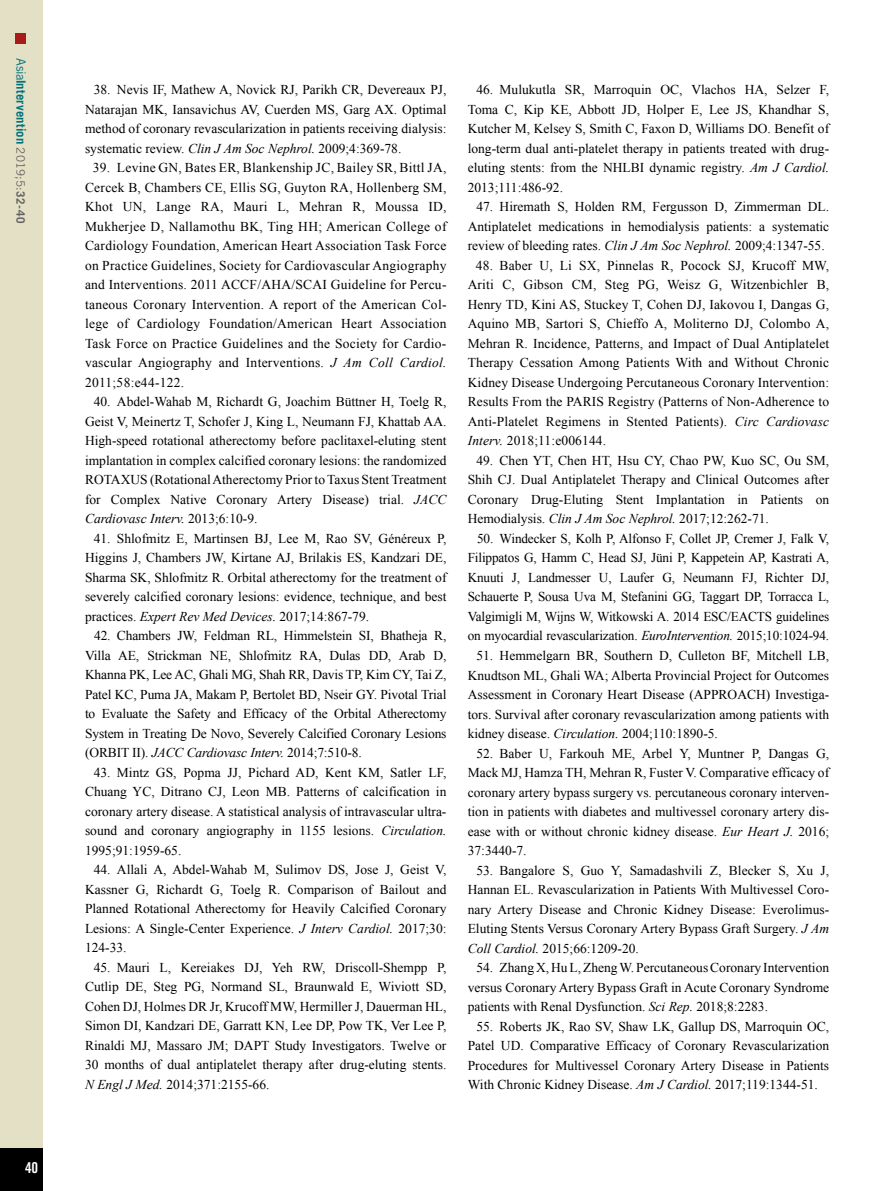
<style>
.page{position:relative;width:893px;height:1191px;background:#fff}
.page>*{position:absolute;margin:0;border:0;box-sizing:border-box;transform-origin:0 0}
.t1{font:15px "Trade Gothic LT Std Bd Cn 20";color:#fff}
.t2{font:13.5px/19.5px "Times New Roman";color:#000;text-align:justify}
.t3{font:700 12.75px "Trade Gothic LT Std";letter-spacing:.005em;color:#00737e}
.s1{font-weight:400}
.s2{font-weight:400;font-size:11.7px;color:#646363}
.s3{font-size:11.7px;color:#646363}
.s4{font-style:italic}
</style>
<div class="page">
<div style="left:0;top:0;width:43px;height:1191px;background:#e4e0c5"></div>
<div style="left:0;top:1148px;width:43px;height:43px;background:#000"></div>
<div style="left:16px;top:34px;width:10px;height:10px;background:#a91b18"></div>
<p class="t3" style="left:29px;top:58px;width:166px;rotate:90deg"><span class="s1">Asia</span>Intervention <span class="s2">2019;5:</span><span class="s3">32-40</span></p>
<p class="t1" style="left:25px;top:1158px;width:15px">40</p>
<p class="t2" style="left:85px;top:80px;width:363px;text-indent:9px">38. Nevis IF, Mathew A, Novick RJ, Parikh CR, Devereaux PJ, Natarajan MK, Iansavichus AV, Cuerden MS, Garg AX. Optimal method of coronary revascularization in patients receiving dialysis: systematic review. <span class="s4">Clin J Am Soc Nephrol.</span> 2009;4:369-78.</p>
<p class="t2" style="left:85px;top:158px;width:363px;text-indent:8px">39. Levine GN, Bates ER, Blankenship JC, Bailey SR, Bittl JA, Cercek B, Chambers CE, Ellis SG, Guyton RA, Hollenberg SM, Khot UN, Lange RA, Mauri L, Mehran R, Moussa ID, Mukherjee D, Nallamothu BK, Ting HH; American College of Cardiology Foundation, American Heart Association Task Force on Practice Guidelines, Society for Cardiovascular Angiography and Interventions. 2011 ACCF/AHA/SCAI Guideline for Percu&shy;taneous Coronary Intervention. A report of the American Col&shy;lege of Cardiology Foundation/American Heart Association Task Force on Practice Guidelines and the Society for Cardio&shy;vascular Angiography and Interventions. <span class="s4">J Am Coll Cardiol.<br></span>2011;58:e44-122.</p>
<p class="t2" style="left:85px;top:392px;width:363px;text-indent:9px">40. Abdel-Wahab M, Richardt G, Joachim Büttner H, Toelg R, Geist V, Meinertz T, Schofer J, King L, Neumann FJ, Khattab AA.<br>High-speed rotational atherectomy before paclitaxel-eluting stent implantation in complex calcified coronary lesions: the randomized ROTAXUS (Rotational Atherectomy Prior to Taxus Stent Treatment for Complex Native Coronary Artery Disease) trial. <span class="s4">JACC Cardiovasc Interv.</span> 2013;6:10-9.</p>
<p class="t2" style="left:85px;top:528px;width:363px;text-indent:9px">41. Shlofmitz E, Martinsen BJ, Lee M, Rao SV, Généreux P, Higgins J, Chambers JW, Kirtane AJ, Brilakis ES, Kandzari DE, Sharma SK, Shlofmitz R. Orbital atherectomy for the treatment of severely calcified coronary lesions: evidence, technique, and best practices. <span class="s4">Expert Rev Med Devices.</span> 2017;14:867-79.</p>
<p class="t2" style="left:85px;top:626px;width:363px;text-indent:9px">42. Chambers JW, Feldman RL, Himmelstein SI, Bhatheja R, Villa AE, Strickman NE, Shlofmitz RA, Dulas DD, Arab D, Khanna PK, Lee AC, Ghali MG, Shah RR, Davis TP, Kim CY, Tai Z, Patel KC, Puma JA, Makam P, Bertolet BD, Nseir GY. Pivotal Trial to Evaluate the Safety and Efficacy of the Orbital Atherectomy System in Treating De Novo, Severely Calcified Coronary Lesions (ORBIT II). <span class="s4">JACC Cardiovasc Interv.</span> 2014;7:510-8.</p>
<p class="t2" style="left:85px;top:762px;width:363px;text-indent:9px">43. Mintz GS, Popma JJ, Pichard AD, Kent KM, Satler LF, Chuang YC, Ditrano CJ, Leon MB. Patterns of calcification in coronary artery disease. A statistical analysis of intravascular ultra&shy;sound and coronary angiography in 1155 lesions. <span class="s4">Circulation.<br></span>1995;91:1959-65.</p>
<p class="t2" style="left:85px;top:860px;width:363px;text-indent:9px">44. Allali A, Abdel-Wahab M, Sulimov DS, Jose J, Geist V, Kassner G, Richardt G, Toelg R. Comparison of Bailout and Planned Rotational Atherectomy for Heavily Calcified Coronary Lesions: A Single-Center Experience. <span class="s4">J Interv Cardiol.</span> 2017;30:<br>124-33.</p>
<p class="t2" style="left:85px;top:957px;width:363px;text-indent:9px">45. Mauri L, Kereiakes DJ, Yeh RW, Driscoll-Shempp P, Cutlip DE, Steg PG, Normand SL, Braunwald E, Wiviott SD, Cohen DJ, Holmes DR Jr, Krucoff MW, Hermiller J, Dauerman HL, Simon DI, Kandzari DE, Garratt KN, Lee DP, Pow TK, Ver Lee P, Rinaldi MJ, Massaro JM; DAPT Study Investigators. Twelve or 30 months of dual antiplatelet therapy after drug-eluting stents.<br><span class="s4">N Engl J Med.</span> 2014;371:2155-66.</p>
<p class="t2" style="left:468px;top:79px;width:363px;text-indent:9px">46. Mulukutla SR, Marroquin OC, Vlachos HA, Selzer F, Toma C, Kip KE, Abbott JD, Holper E, Lee JS, Khandhar S, Kutcher M, Kelsey S, Smith C, Faxon D, Williams DO. Benefit of long-term dual anti-platelet therapy in patients treated with drug&shy;eluting stents: from the NHLBI dynamic registry. <span class="s4">Am J Cardiol.<br></span>2013;111:486-92.</p>
<p class="t2" style="left:468px;top:196px;width:363px;text-indent:9px">47. Hiremath S, Holden RM, Fergusson D, Zimmerman DL.<br>Antiplatelet medications in hemodialysis patients: a systematic review of bleeding rates. <span class="s4">Clin J Am Soc Nephrol.</span> 2009;4:1347-55.</p>
<p class="t2" style="left:468px;top:255px;width:363px;text-indent:8px">48. Baber U, Li SX, Pinnelas R, Pocock SJ, Krucoff MW, Ariti C, Gibson CM, Steg PG, Weisz G, Witzenbichler B, Henry TD, Kini AS, Stuckey T, Cohen DJ, Iakovou I, Dangas G, Aquino MB, Sartori S, Chieffo A, Moliterno DJ, Colombo A, Mehran R. Incidence, Patterns, and Impact of Dual Antiplatelet Therapy Cessation Among Patients With and Without Chronic Kidney Disease Undergoing Percutaneous Coronary Intervention:<br>Results From the PARIS Registry (Patterns of Non-Adherence to Anti-Platelet Regimens in Stented Patients). <span class="s4">Circ Cardiovasc Interv.</span> 2018;11:e006144.</p>
<p class="t2" style="left:468px;top:450px;width:363px;text-indent:9px">49. Chen YT, Chen HT, Hsu CY, Chao PW, Kuo SC, Ou SM, Shih CJ. Dual Antiplatelet Therapy and Clinical Outcomes after Coronary Drug-Eluting Stent Implantation in Patients on Hemodialysis. <span class="s4">Clin J Am Soc Nephrol.</span> 2017;12:262-71.</p>
<p class="t2" style="left:468px;top:528px;width:363px;text-indent:9px">50. Windecker S, Kolh P, Alfonso F, Collet JP, Cremer J, Falk V, Filippatos G, Hamm C, Head SJ, Jüni P, Kappetein AP, Kastrati A, Knuuti J, Landmesser U, Laufer G, Neumann FJ, Richter DJ, Schauerte P, Sousa Uva M, Stefanini GG, Taggart DP, Torracca L, Valgimigli M, Wijns W, Witkowski A. 2014 ESC/EACTS guidelines on myocardial revascularization. <span class="s4">EuroIntervention.</span> 2015;10:1024-94.</p>
<p class="t2" style="left:468px;top:645px;width:363px;text-indent:9px">51. Hemmelgarn BR, Southern D, Culleton BF, Mitchell LB, Knudtson ML, Ghali WA; Alberta Provincial Project for Outcomes Assessment in Coronary Heart Disease (APPROACH) Investiga&shy;tors. Survival after coronary revascularization among patients with kidney disease. <span class="s4">Circulation.</span> 2004;110:1890-5.</p>
<p class="t2" style="left:468px;top:743px;width:363px;text-indent:9px">52. Baber U, Farkouh ME, Arbel Y, Muntner P, Dangas G, Mack MJ, Hamza TH, Mehran R, Fuster V. Comparative efficacy of coronary artery bypass surgery vs. percutaneous coronary interven&shy;tion in patients with diabetes and multivessel coronary artery dis&shy;ease with or without chronic kidney disease. <span class="s4">Eur Heart J.</span> 2016; 37:3440-7.</p>
<p class="t2" style="left:468px;top:860px;width:363px;text-indent:9px">53. Bangalore S, Guo Y, Samadashvili Z, Blecker S, Xu J, Hannan EL. Revascularization in Patients With Multivessel Coro&shy;nary Artery Disease and Chronic Kidney Disease: Everolimus-Eluting Stents Versus Coronary Artery Bypass Graft Surgery. <span class="s4">J Am Coll Cardiol.</span> 2015;66:1209-20.</p>
<p class="t2" style="left:468px;top:957px;width:363px;text-indent:9px">54. Zhang X, Hu L, Zheng W. Percutaneous Coronary Intervention versus Coronary Artery Bypass Graft in Acute Coronary Syndrome patients with Renal Dysfunction. <span class="s4">Sci Rep.</span> 2018;8:2283.</p>
<p class="t2" style="left:468px;top:1016px;width:363px;text-indent:9px">55. Roberts JK, Rao SV, Shaw LK, Gallup DS, Marroquin OC, Patel UD. Comparative Efficacy of Coronary Revascularization Procedures for Multivessel Coronary Artery Disease in Patients With Chronic Kidney Disease. <span class="s4">Am J Cardiol.</span> 2017;119:1344-51.</p>
</div>
